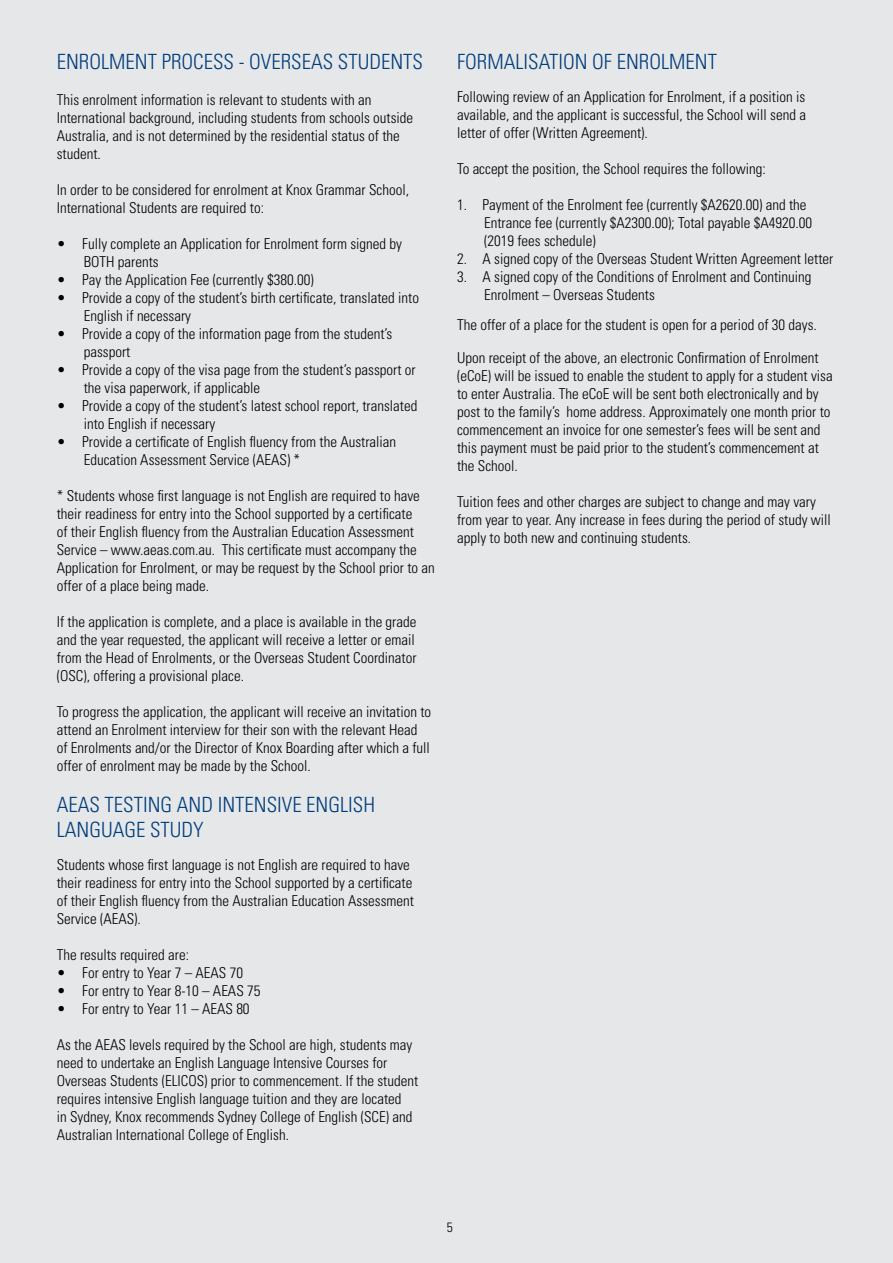
<style>
.page{position:relative;width:893px;height:1263px;background:#e6e7e8}
.page>*{position:absolute;margin:0;border:0;box-sizing:border-box;transform-origin:0 0}
.t1{font:300 condensed 21px/25.2px "Univers LT Std";color:#003e7e}
.t2{font:300 condensed 15px/18px "Univers LT Std";color:#000}
.t3{font:300 condensed 13.5px "Univers LT Std";color:#000}
</style>
<div class="page">
<h1 class="t1" style="left:57px;top:49px;width:368px">ENROLMENT PROCESS - OVERSEAS STUDENTS</h1>
<p class="t2" style="left:57px;top:91px;width:358px">This enrolment information is relevant to students with an International background, including students from schools outside Australia, and is not determined by the residential status of the student.</p>
<p class="t2" style="left:57px;top:181px;width:354px">In order to be considered for enrolment at Knox Grammar School,<br>International Students are required to:</p>
<p class="t2" style="left:84px;top:235px;width:320px;text-indent:-27px">• Fully complete an Application for Enrolment form signed by<br>BOTH parents</p>
<p class="t2" style="left:57px;top:271px;width:259px">• Pay the Application Fee (currently $380.00)</p>
<p class="t2" style="left:84px;top:289px;width:337px;text-indent:-27px">• Provide a copy of the student’s birth certificate, translated into<br>English if necessary</p>
<p class="t2" style="left:84px;top:325px;width:310px;text-indent:-27px">• Provide a copy of the information page from the student’s passport</p>
<p class="t2" style="left:84px;top:361px;width:333px;text-indent:-27px">• Provide a copy of the visa page from the student’s passport or the visa paperwork, if applicable</p>
<p class="t2" style="left:84px;top:397px;width:335px;text-indent:-27px">• Provide a copy of the student’s latest school report, translated into English if necessary</p>
<p class="t2" style="left:84px;top:433px;width:314px;text-indent:-27px">• Provide a certificate of English fluency from the Australian<br>Education Assessment Service (AEAS) *</p>
<p class="t2" style="left:57px;top:487px;width:380px">* Students whose first language is not English are required to have their readiness for entry into the School supported by a certificate<br>of their English fluency from the Australian Education Assessment Service – www.aeas.com.au. This certificate must accompany the Application for Enrolment, or may be request by the School prior to an offer of a place being made.</p>
<p class="t2" style="left:57px;top:613px;width:361px;text-align:justify">If the application is complete, and a place is available in the grade and the year requested, the applicant will receive a letter or email from the Head of Enrolments, or the Overseas Student Coordinator (OSC), offering a provisional place.</p>
<p class="t2" style="left:57px;top:703px;width:376px">To progress the application, the applicant will receive an invitation to attend an Enrolment interview for their son with the relevant Head of Enrolments and/or the Director of Knox Boarding after which a full offer of enrolment may be made by the School.</p>
<h1 class="t1" style="left:57px;top:791px;width:320px">AEAS TESTING AND INTENSIVE ENGLISH<br>LANGUAGE STUDY</h1>
<p class="t2" style="left:57px;top:855px;width:359px">Students whose first language is not English are required to have their readiness for entry into the School supported by a certificate of their English fluency from the Australian Education Assessment Service (AEAS).</p>
<p class="t2" style="left:57px;top:945px;width:134px">The results required are:</p>
<p class="t2" style="left:57px;top:963px;width:188px">• For entry to Year 7 – AEAS 70</p>
<p class="t2" style="left:57px;top:981px;width:205px">• For entry to Year 8-10 – AEAS 75</p>
<p class="t2" style="left:57px;top:999px;width:194px">• For entry to Year 11 – AEAS 80</p>
<p class="t2" style="left:57px;top:1035px;width:363px">As the AEAS levels required by the School are high, students may need to undertake an English Language Intensive Courses for Overseas Students (ELICOS) prior to commencement. If the student requires intensive English language tuition and they are located<br>in Sydney, Knox recommends Sydney College of English (SCE) and Australian International College of English.</p>
<h1 class="t1" style="left:457px;top:49px;width:261px">FORMALISATION OF ENROLMENT</h1>
<p class="t2" style="left:457px;top:88px;width:350px;text-align:justify">Following review of an Application for Enrolment, if a position is available, and the applicant is successful, the School will send a letter of offer (Written Agreement).</p>
<p class="t2" style="left:457px;top:160px;width:310px">To accept the position, the School requires the following:</p>
<p class="t2" style="left:484px;top:196px;width:329px;text-indent:-27px">1. Payment of the Enrolment fee (currently $A2620.00) and the<br>Entrance fee (currently $A2300.00); Total payable $A4920.00 (2019 fees schedule)</p>
<p class="t2" style="left:457px;top:250px;width:378px">2. A signed copy of the Overseas Student Written Agreement letter</p>
<p class="t2" style="left:484px;top:268px;width:329px;text-indent:-27px">3. A signed copy of the Conditions of Enrolment and Continuing<br>Enrolment – Overseas Students</p>
<p class="t2" style="left:457px;top:316px;width:361px">The offer of a place for the student is open for a period of 30 days.</p>
<p class="t2" style="left:457px;top:349px;width:377px">Upon receipt of the above, an electronic Confirmation of Enrolment (eCoE) will be issued to enable the student to apply for a student visa to enter Australia. The eCoE will be sent both electronically and by post to the family’s home address. Approximately one month prior to commencement an invoice for one semester’s fees will be sent and this payment must be paid prior to the student’s commencement at the School.</p>
<p class="t2" style="left:457px;top:493px;width:375px">Tuition fees and other charges are subject to change and may vary from year to year. Any increase in fees during the period of study will apply to both new and continuing students.</p>
<p class="t3" style="left:447px;top:1219px;width:7px">5</p>
</div>
